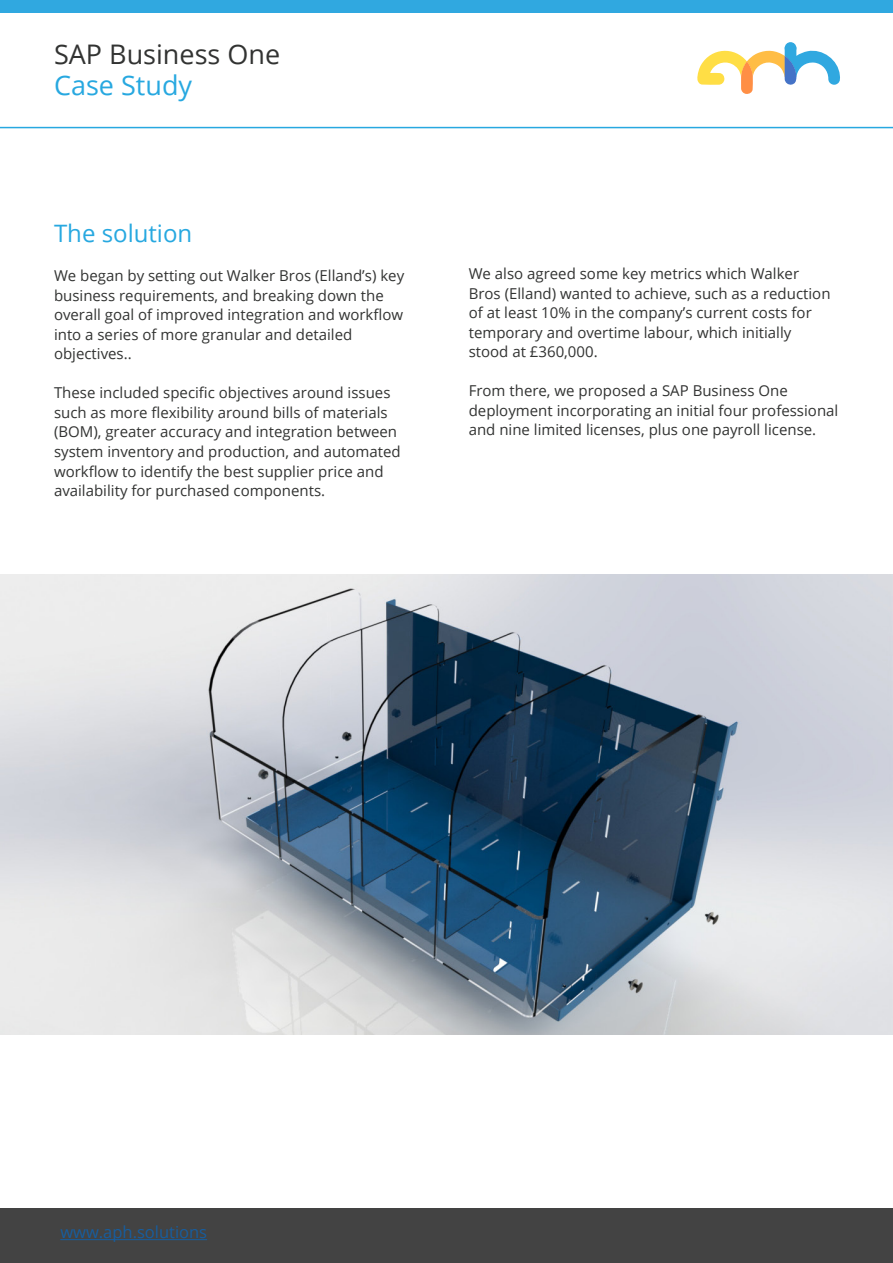
<style>
.page{position:relative;width:893px;height:1263px;background:#fff}
.page>*{position:absolute;margin:0;border:0;box-sizing:border-box;transform-origin:0 0}
.t1{font:27px/31.5px "Open Sans";color:#323332}
.t2{font:24px "Open Sans";color:#27a8e0}
.t3{font:16.5px "Open Sans";color:#175d9e}
.t4{font:15px/19.5px "Open Sans";color:#323332}
.s1{color:#27a8e0}
</style>
<div class="page">
<svg style="left:0;top:42px;width:893px;height:86px"></svg>
<div style="left:0;top:0;width:893px;height:13px;background:#30a8e0"></div>
<svg style="left:697px;top:44px;width:144px;height:50px"></svg>
<div style="left:785px;top:42px;width:11px;height:12px;background:#30a8e0;border-radius:50%"></div>
<div style="left:1px;top:1209px;width:892px;height:54px;background:#434343"></div>
<hr style="left:60px;top:1239px;width:147px;height:1px;background:#175d9e">
<img style="left:1px;top:575px;width:892px;height:459px">
<p class="t1" style="left:54px;top:38px;width:228px">SAP Business One<br><span class="s1">Case Study</span></p>
<p class="t2" style="left:54px;top:217px;width:140px">The solution</p>
<p class="t4" style="left:54px;top:266px;width:352px">We began by setting out Walker Bros (Elland’s) key business requirements, and breaking down the overall goal of improved integration and workflow into a series of more granular and detailed objectives..</p>
<p class="t4" style="left:54px;top:383px;width:348px">These included specific objectives around issues such as more flexibility around bills of materials (BOM), greater accuracy and integration between system inventory and production, and automated workflow to identify the best supplier price and availability for purchased components.</p>
<p class="t4" style="left:469px;top:263px;width:363px">We also agreed some key metrics which Walker Bros (Elland) wanted to achieve, such as a reduction of at least 10% in the company’s current costs for temporary and overtime labour, which initially stood at £360,000.</p>
<p class="t4" style="left:469px;top:380px;width:371px">From there, we proposed a SAP Business One deployment incorporating an initial four professional and nine limited licenses, plus one payroll license.</p>
<p class="t3" style="left:60px;top:1221px;width:148px">www.aph.solutions</p>
</div>
